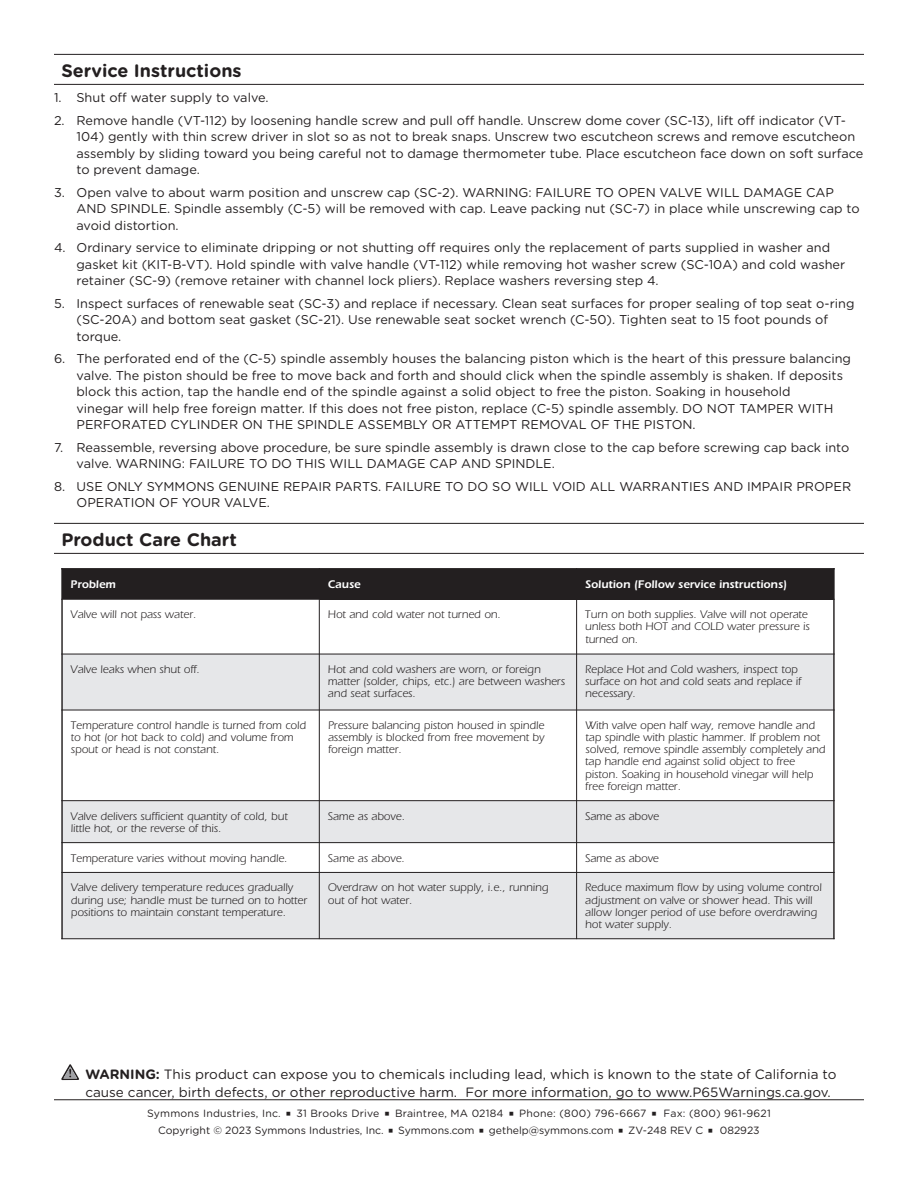
<style>
.page{position:relative;width:918px;height:1188px;background:#fff}
.page>*{position:absolute;margin:0;border:0;box-sizing:border-box;transform-origin:0 0}
.t1{font:700 18px "Gotham Rounded";color:#231f20}
.t2{font:13.5px/18px "Gotham Rounded";color:#231f20}
.ins-Instruction_text{font:12.75px/16.5px "Gotham Rounded";color:#231f20}
.t3{font:11.4px/12.1px "ITC Eras Std";color:#231f20}
.t4{font:600 11.4px "ITC Eras Std";color:#fff}
.t5{font:10.5px/16.5px "Gotham Rounded";color:#231f20;text-align:center}
.s1{font-weight:700}
.s2{font-family:"Minion Pro";font-size:13.2px}
</style>
<div class="page">
<hr style="left:54px;top:1099px;width:810px;height:1px;background:#231f20">
<svg style="left:61px;top:1064px;width:18px;height:16px"></svg>
<hr style="left:54px;top:84px;width:810px;height:1px;background:#231f20">
<hr style="left:54px;top:54px;width:810px;height:1px;background:#231f20">
<div style="left:62px;top:569px;width:257px;height:30px;background:#231f20"></div>
<div style="left:319px;top:569px;width:258px;height:30px;background:#231f20"></div>
<div style="left:577px;top:569px;width:257px;height:30px;background:#231f20"></div>
<div style="left:62px;top:654px;width:257px;height:56px;background:#e6e7e9"></div>
<div style="left:319px;top:654px;width:258px;height:56px;background:#e6e7e9"></div>
<div style="left:577px;top:654px;width:257px;height:56px;background:#e6e7e9"></div>
<div style="left:62px;top:801px;width:257px;height:42px;background:#e6e7e9"></div>
<div style="left:319px;top:801px;width:258px;height:42px;background:#e6e7e9"></div>
<div style="left:577px;top:801px;width:257px;height:42px;background:#e6e7e9"></div>
<div style="left:62px;top:872px;width:257px;height:67px;background:#e6e7e9"></div>
<div style="left:319px;top:872px;width:258px;height:67px;background:#e6e7e9"></div>
<div style="left:577px;top:872px;width:257px;height:67px;background:#e6e7e9"></div>
<hr style="left:61px;top:568px;width:774px;height:2px;background:#231f20">
<hr style="left:61px;top:938px;width:774px;height:1px;background:#231f20">
<hr style="left:61px;top:872px;width:774px;height:1px;background:#231f20">
<hr style="left:61px;top:842px;width:774px;height:1px;background:#231f20">
<hr style="left:61px;top:800px;width:774px;height:1px;background:#231f20">
<hr style="left:61px;top:710px;width:774px;height:1px;background:#231f20">
<hr style="left:61px;top:654px;width:774px;height:1px;background:#231f20">
<hr style="left:61px;top:599px;width:774px;height:1px;background:#231f20">
<hr style="left:61px;top:568px;width:2px;height:371px;background:#231f20">
<hr style="left:576px;top:568px;width:1px;height:371px;background:#231f20">
<hr style="left:319px;top:568px;width:1px;height:371px;background:#231f20">
<hr style="left:833px;top:568px;width:2px;height:371px;background:#231f20">
<hr style="left:54px;top:553px;width:810px;height:1px;background:#231f20">
<hr style="left:54px;top:523px;width:810px;height:1px;background:#231f20">
<p class="t1" style="left:61px;top:57px;width:182px">Service Instructions</p>
<p class="ins-Instruction_text" style="left:54px;top:89px;width:216px">1. Shut off water supply to valve.</p>
<p class="ins-Instruction_text" style="left:76px;top:112px;width:788px;text-indent:-22px">2. Remove handle (VT-112) by loosening handle screw and pull off handle. Unscrew dome cover (SC-13), lift off indicator (VT-104) gently with thin screw driver in slot so as not to break snaps. Unscrew two escutcheon screws and remove escutcheon assembly by sliding toward you being careful not to damage thermometer tube. Place escutcheon face down on soft surface to prevent damage.</p>
<p class="ins-Instruction_text" style="left:76px;top:184px;width:785px;text-indent:-22px">3. Open valve to about warm position and unscrew cap (SC-2). WARNING: FAILURE TO OPEN VALVE WILL DAMAGE CAP<br>AND SPINDLE. Spindle assembly (C-5) will be removed with cap. Leave packing nut (SC-7) in place while unscrewing cap to avoid distortion.</p>
<p class="ins-Instruction_text" style="left:76px;top:239px;width:770px;text-indent:-22px">4. Ordinary service to eliminate dripping or not shutting off requires only the replacement of parts supplied in washer and gasket kit (KIT-B-VT). Hold spindle with valve handle (VT-112) while removing hot washer screw (SC-10A) and cold washer retainer (SC-9) (remove retainer with channel lock pliers). Replace washers reversing step 4.</p>
<p class="ins-Instruction_text" style="left:76px;top:295px;width:780px;text-indent:-22px">5. Inspect surfaces of renewable seat (SC-3) and replace if necessary. Clean seat surfaces for proper sealing of top seat o-ring (SC-20A) and bottom seat gasket (SC-21). Use renewable seat socket wrench (C-50). Tighten seat to 15 foot pounds of torque.</p>
<p class="ins-Instruction_text" style="left:76px;top:350px;width:776px;text-indent:-22px">6. The perforated end of the (C-5) spindle assembly houses the balancing piston which is the heart of this pressure balancing valve. The piston should be free to move back and forth and should click when the spindle assembly is shaken. If deposits block this action, tap the handle end of the spindle against a solid object to free the piston. Soaking in household<br>vinegar will help free foreign matter. If this does not free piston, replace (C-5) spindle assembly. DO NOT TAMPER WITH PERFORATED CYLINDER ON THE SPINDLE ASSEMBLY OR ATTEMPT REMOVAL OF THE PISTON.</p>
<p class="ins-Instruction_text" style="left:76px;top:439px;width:774px;text-indent:-22px">7. Reassemble, reversing above procedure, be sure spindle assembly is drawn close to the cap before screwing cap back into valve. WARNING: FAILURE TO DO THIS WILL DAMAGE CAP AND SPINDLE.</p>
<p class="ins-Instruction_text" style="left:76px;top:478px;width:776px;text-indent:-22px">8. USE ONLY SYMMONS GENUINE REPAIR PARTS. FAILURE TO DO SO WILL VOID ALL WARRANTIES AND IMPAIR PROPER<br>OPERATION OF YOUR VALVE.</p>
<p class="t1" style="left:61px;top:526px;width:177px">Product Care Chart</p>
<p class="t4" style="left:71px;top:577px;width:47px">Problem</p>
<p class="t4" style="left:328px;top:577px;width:34px">Cause</p>
<p class="t4" style="left:585px;top:577px;width:203px">Solution (Follow service instructions)</p>
<p class="t3" style="left:71px;top:608px;width:127px">Valve will not pass water.</p>
<p class="t3" style="left:328px;top:608px;width:174px">Hot and cold water not turned on.</p>
<p class="t3" style="left:585px;top:608px;width:226px">Turn on both supplies. Valve will not operate unless both HOT and COLD water pressure is turned on.</p>
<p class="t3" style="left:71px;top:663px;width:131px">Valve leaks when shut off.</p>
<p class="t3" style="left:328px;top:663px;width:239px">Hot and cold washers are worn, or foreign matter (solder, chips, etc.) are between washers and seat surfaces.</p>
<p class="t3" style="left:585px;top:663px;width:218px">Replace Hot and Cold washers, inspect top surface on hot and cold seats and replace if necessary.</p>
<p class="t3" style="left:71px;top:719px;width:237px">Temperature control handle is turned from cold to hot (or hot back to cold) and volume from spout or head is not constant.</p>
<p class="t3" style="left:328px;top:719px;width:218px;text-align:justify">Pressure balancing piston housed in spindle assembly is blocked from free movement by foreign matter.</p>
<p class="t3" style="left:585px;top:719px;width:242px">With valve open half way, remove handle and tap spindle with plastic hammer. If problem not solved, remove spindle assembly completely and tap handle end against solid object to free piston. Soaking in household vinegar will help free foreign matter.</p>
<p class="t3" style="left:71px;top:810px;width:219px">Valve delivers sufficient quantity of cold, but little hot, or the reverse of this.</p>
<p class="t3" style="left:328px;top:810px;width:79px">Same as above.</p>
<p class="t3" style="left:585px;top:810px;width:75px">Same as above</p>
<p class="t3" style="left:71px;top:852px;width:218px">Temperature varies without moving handle.</p>
<p class="t3" style="left:328px;top:852px;width:78px">Same as above.</p>
<p class="t3" style="left:585px;top:852px;width:75px">Same as above</p>
<p class="t3" style="left:71px;top:882px;width:238px">Valve delivery temperature reduces gradually during use; handle must be turned on to hotter positions to maintain constant temperature.</p>
<p class="t3" style="left:328px;top:882px;width:222px">Overdraw on hot water supply, i.e., running out of hot water.</p>
<p class="t3" style="left:585px;top:882px;width:238px">Reduce maximum flow by using volume control adjustment on valve or shower head. This will allow longer period of use before overdrawing hot water supply.</p>
<p class="t2" style="left:85px;top:1065px;width:753px"><span class="s1">WARNING:</span> This product can expose you to chemicals including lead, which is known to the state of California to cause cancer, birth defects, or other reproductive harm. For more information, go to www.P65Warnings.ca.gov.</p>
<p class="t5" style="left:147px;top:1105px;width:625px">Symmons Industries, Inc. <span class="s2">■</span> 31 Brooks Drive <span class="s2">■</span> Braintree, MA 02184 <span class="s2">■</span> Phone: (800) 796-6667 <span class="s2">■</span> Fax: (800) 961-9621<br>Copyright © 2023 Symmons Industries, Inc. <span class="s2">■</span> Symmons.com <span class="s2">■</span> gethelp@symmons.com <span class="s2">■</span> ZV-248 REV C <span class="s2">■</span> 082923</p>
</div>
